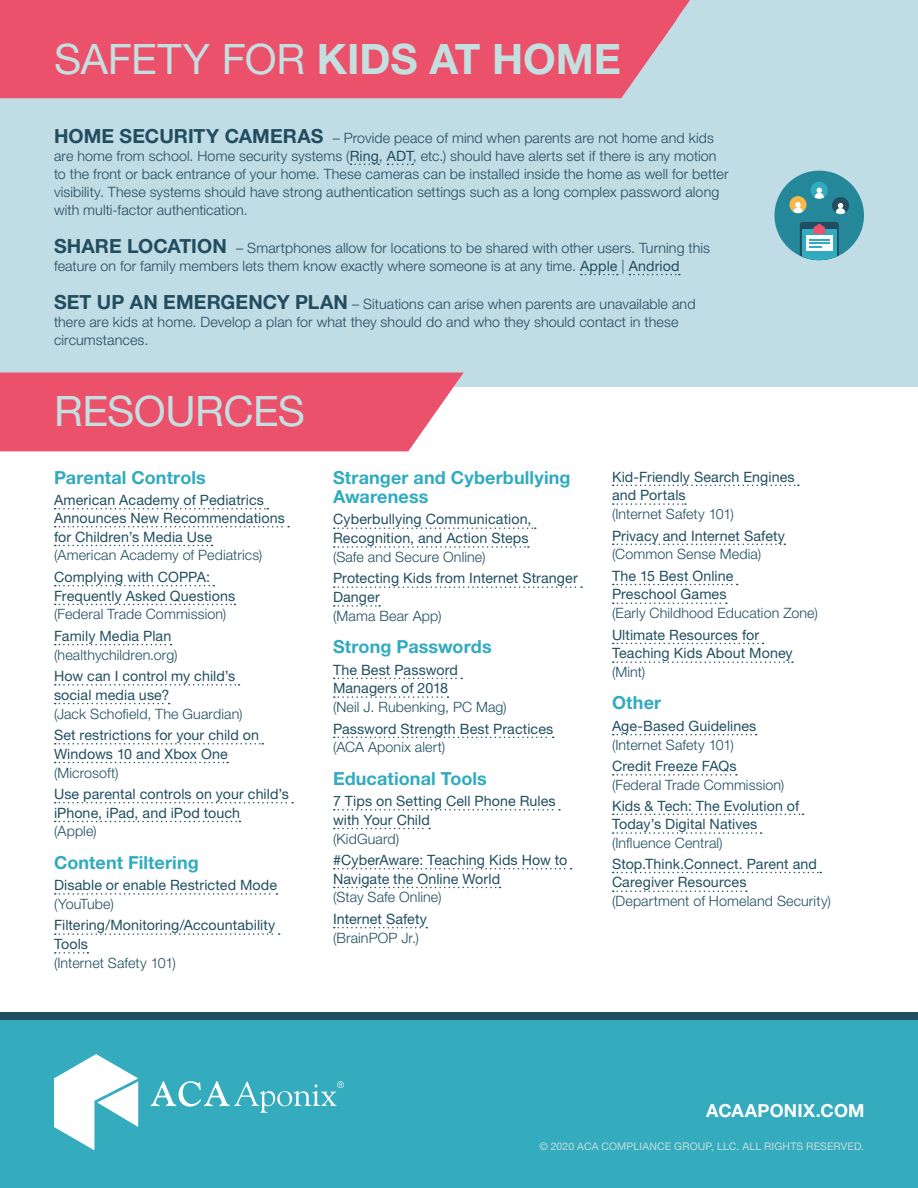
<style>
.page{position:relative;width:918px;height:1188px;background:#fff}
.page>*{position:absolute;margin:0;border:0;box-sizing:border-box;transform-origin:0 0}
.t1{font:700 42px "Helvetica Neue LT Std";color:#c4dfe0}
.t2{font:42px "Helvetica Neue LT Std";letter-spacing:-.01em;color:#c4dfe0}
.Body_Text{font:700 18px/18.8px "Helvetica Neue LT Std";letter-spacing:.005em;color:#30abbf}
.t3{font:700 18px "Helvetica Neue LT Std";letter-spacing:.015em;color:#fff}
.Body_Text-2{font:14.25px/18.8px "Helvetica Neue LT Std";letter-spacing:.005em;color:#214f60}
.Body_Text-3{font:300 14.25px/18px "Helvetica Neue LT Std";letter-spacing:.01em;color:#224d60}
.Body_Text-4{font:300 14.25px/18.8px "Helvetica Neue LT Std";letter-spacing:.01em;color:#214f60}
.t4{font:10.5px "Helvetica Neue LT Std";letter-spacing:.015em;color:#c4dfe0}
.s1{font-weight:400}
.s2{font-weight:700;font-size:19.5px}
.s3{font-weight:300}
</style>
<div class="page">
<div style="left:0;top:1015px;width:918px;height:173px;background:#35abbe"></div>
<div style="left:0;top:1012px;width:918px;height:8px;background:#214f60"></div>
<svg style="left:54px;top:1054px;width:84px;height:96px"></svg>
<svg style="left:151px;top:1081px;width:193px;height:32px"></svg>
<div style="left:0;top:0;width:918px;height:387px;background:#c0dce4"></div>
<div style="left:0;top:52px;width:654px;height:46px;background:#ec516b"></div>
<div style="left:0;top:0;width:690px;height:52px;background:#ec516b"></div>
<svg style="left:350px;top:164px;width:29px;height:1px"></svg>
<svg style="left:388px;top:164px;width:25px;height:1px"></svg>
<svg style="left:581px;top:274px;width:37px;height:1px"></svg>
<svg style="left:629px;top:274px;width:51px;height:1px"></svg>
<svg style="left:55px;top:508px;width:213px;height:1px"></svg>
<svg style="left:55px;top:526px;width:234px;height:1px"></svg>
<svg style="left:55px;top:545px;width:157px;height:1px"></svg>
<svg style="left:55px;top:585px;width:159px;height:1px"></svg>
<svg style="left:55px;top:604px;width:180px;height:1px"></svg>
<svg style="left:55px;top:644px;width:117px;height:1px"></svg>
<svg style="left:55px;top:684px;width:185px;height:2px"></svg>
<svg style="left:55px;top:703px;width:115px;height:1px"></svg>
<svg style="left:55px;top:743px;width:208px;height:2px"></svg>
<svg style="left:55px;top:762px;width:173px;height:1px"></svg>
<svg style="left:55px;top:802px;width:238px;height:1px"></svg>
<svg style="left:55px;top:821px;width:185px;height:1px"></svg>
<svg style="left:55px;top:893px;width:222px;height:2px"></svg>
<svg style="left:55px;top:933px;width:225px;height:2px"></svg>
<svg style="left:55px;top:952px;width:33px;height:2px"></svg>
<svg style="left:334px;top:527px;width:202px;height:2px"></svg>
<svg style="left:334px;top:546px;width:195px;height:2px"></svg>
<svg style="left:334px;top:586px;width:248px;height:2px"></svg>
<svg style="left:334px;top:605px;width:46px;height:2px"></svg>
<svg style="left:334px;top:678px;width:128px;height:1px"></svg>
<svg style="left:334px;top:696px;width:114px;height:2px"></svg>
<svg style="left:334px;top:737px;width:220px;height:1px"></svg>
<svg style="left:334px;top:809px;width:226px;height:2px"></svg>
<svg style="left:334px;top:828px;width:96px;height:1px"></svg>
<svg style="left:334px;top:868px;width:238px;height:1px"></svg>
<svg style="left:334px;top:887px;width:166px;height:1px"></svg>
<svg style="left:334px;top:927px;width:93px;height:1px"></svg>
<svg style="left:613px;top:485px;width:186px;height:1px"></svg>
<svg style="left:613px;top:503px;width:73px;height:2px"></svg>
<svg style="left:613px;top:544px;width:172px;height:1px"></svg>
<svg style="left:613px;top:584px;width:125px;height:1px"></svg>
<svg style="left:613px;top:602px;width:114px;height:2px"></svg>
<svg style="left:613px;top:643px;width:151px;height:1px"></svg>
<svg style="left:613px;top:661px;width:180px;height:2px"></svg>
<svg style="left:613px;top:734px;width:144px;height:1px"></svg>
<svg style="left:613px;top:774px;width:124px;height:2px"></svg>
<svg style="left:613px;top:814px;width:190px;height:1px"></svg>
<svg style="left:613px;top:832px;width:149px;height:2px"></svg>
<svg style="left:613px;top:872px;width:208px;height:1px"></svg>
<svg style="left:613px;top:890px;width:134px;height:2px"></svg>
<div style="left:0;top:373px;width:464px;height:78px;background:#ec516b"></div>
<div style="left:774px;top:171px;width:90px;height:89px;background:#25889a;border-radius:50%"></div>
<svg style="left:789px;top:182px;width:60px;height:78px"></svg>
<p class="t1" style="left:54px;top:33px;width:569px"><span class="s1">SAFETY FOR</span> KIDS AT HOME</p>
<p class="Body_Text-3" style="left:54px;top:128px;width:676px"><span class="s2">HOME SECURITY CAMERAS</span> – Provide peace of mind when parents are not home and kids are home from school. Home security systems (<span class="s1">Ring</span>, <span class="s1">ADT</span>, etc.) should have alerts set if there is any motion to the front or back entrance of your home. These cameras can be installed inside the home as well for better visibility. These systems should have strong authentication settings such as a long complex password along with multi-factor authentication.</p>
<p class="Body_Text-3" style="left:54px;top:238px;width:658px"><span class="s2">SHARE LOCATION</span> – Smartphones allow for locations to be shared with other users. Turning this feature on for family members lets them know exactly where someone is at any time. <span class="s1">Apple</span> | <span class="s1">Andriod</span></p>
<p class="Body_Text-3" style="left:54px;top:295px;width:643px"><span class="s2">SET UP AN EMERGENCY PLAN</span> – Situations can arise when parents are unavailable and there are kids at home. Develop a plan for what they should do and who they should contact in these circumstances.</p>
<p class="t2" style="left:54px;top:385px;width:253px">RESOURCES</p>
<p class="Body_Text" style="left:54px;top:468px;width:153px">Parental Controls</p>
<p class="Body_Text-2" style="left:54px;top:490px;width:232px">American Academy of Pediatrics<br>Announces New Recommendations for Children’s Media Use<br><span class="s3">(American Academy of Pediatrics)</span></p>
<p class="Body_Text-2" style="left:54px;top:567px;width:183px">Complying with COPPA:<br>Frequently Asked Questions <span class="s3">(Federal Trade Commission)</span></p>
<p class="Body_Text-4" style="left:54px;top:626px;width:125px"><span class="s1">Family Media Plan </span>(healthychildren.org)</p>
<p class="Body_Text-2" style="left:54px;top:666px;width:190px">How can I control my child’s social media use?<br><span class="s3">(Jack Schofield, The Guardian)</span></p>
<p class="Body_Text-2" style="left:54px;top:725px;width:207px">Set restrictions for your child on<br>Windows 10 and Xbox One <span class="s3">(Microsoft)</span></p>
<p class="Body_Text-2" style="left:54px;top:784px;width:236px">Use parental controls on your child’s iPhone, iPad, and iPod touch<br><span class="s3">(Apple)</span></p>
<p class="Body_Text" style="left:54px;top:853px;width:146px">Content Filtering</p>
<p class="Body_Text-2" style="left:54px;top:875px;width:225px">Disable or enable Restricted Mode <span class="s3">(YouTube)</span></p>
<p class="Body_Text-2" style="left:54px;top:916px;width:223px">Filtering/Monitoring/Accountability<br>Tools<br><span class="s3">(Internet Safety 101)</span></p>
<p class="Body_Text" style="left:333px;top:468px;width:239px">Stranger and Cyberbullying<br>Awareness</p>
<p class="Body_Text-2" style="left:333px;top:510px;width:200px">Cyberbullying Communication,<br>Recognition, and Action Steps <span class="s3">(Safe and Secure Online)</span></p>
<p class="Body_Text-2" style="left:333px;top:569px;width:246px">Protecting Kids from Internet Stranger<br>Danger<br><span class="s3">(Mama Bear App)</span></p>
<p class="Body_Text" style="left:333px;top:637px;width:160px">Strong Passwords</p>
<p class="Body_Text-2" style="left:333px;top:660px;width:175px">The Best Password<br>Managers of 2018<br><span class="s3">(Neil J. Rubenking, PC Mag)</span></p>
<p class="Body_Text-2" style="left:333px;top:719px;width:222px">Password Strength Best Practices <span class="s3">(ACA Aponix alert)</span></p>
<p class="Body_Text" style="left:333px;top:768px;width:155px">Educational Tools</p>
<p class="Body_Text-2" style="left:333px;top:791px;width:224px">7 Tips on Setting Cell Phone Rules with Your Child<br><span class="s3">(KidGuard)</span></p>
<p class="Body_Text-2" style="left:333px;top:850px;width:236px">#CyberAware: Teaching Kids How to<br>Navigate the Online World<br><span class="s3">(Stay Safe Online)</span></p>
<p class="Body_Text-2" style="left:333px;top:909px;width:96px">Internet Safety <span class="s3">(BrainPOP Jr.)</span></p>
<p class="Body_Text-2" style="left:612px;top:467px;width:184px">Kid-Friendly Search Engines and Portals<br><span class="s3">(Internet Safety 101)</span></p>
<p class="Body_Text-2" style="left:612px;top:526px;width:175px">Privacy and Internet Safety <span class="s3">(Common Sense Media)</span></p>
<p class="Body_Text-2" style="left:612px;top:566px;width:207px">The 15 Best Online<br>Preschool Games<br><span class="s3">(Early Childhood Education Zone)</span></p>
<p class="Body_Text-2" style="left:612px;top:625px;width:182px">Ultimate Resources for<br>Teaching Kids About Money <span class="s3">(Mint)</span></p>
<p class="Body_Text" style="left:612px;top:693px;width:51px">Other</p>
<p class="Body_Text-2" style="left:612px;top:716px;width:146px">Age-Based Guidelines <span class="s3">(Internet Safety 101)</span></p>
<p class="Body_Text-4" style="left:612px;top:756px;width:174px"><span class="s1">Credit Freeze FAQs </span>(Federal Trade Commission)</p>
<p class="Body_Text-2" style="left:612px;top:796px;width:189px">Kids &amp; Tech: The Evolution of<br>Today’s Digital Natives <span class="s3">(Influence Central)</span></p>
<p class="Body_Text-2" style="left:612px;top:854px;width:221px">Stop.Think.Connect. Parent and<br>Caregiver Resources<br><span class="s3">(Department of Homeland Security)</span></p>
<p class="t3" style="left:706px;top:1099px;width:160px">ACAAPONIX.COM</p>
<p class="t4" style="left:539px;top:1140px;width:326px">© 2020 ACA COMPLIANCE GROUP, LLC. ALL RIGHTS RESERVED.</p>
</div>
